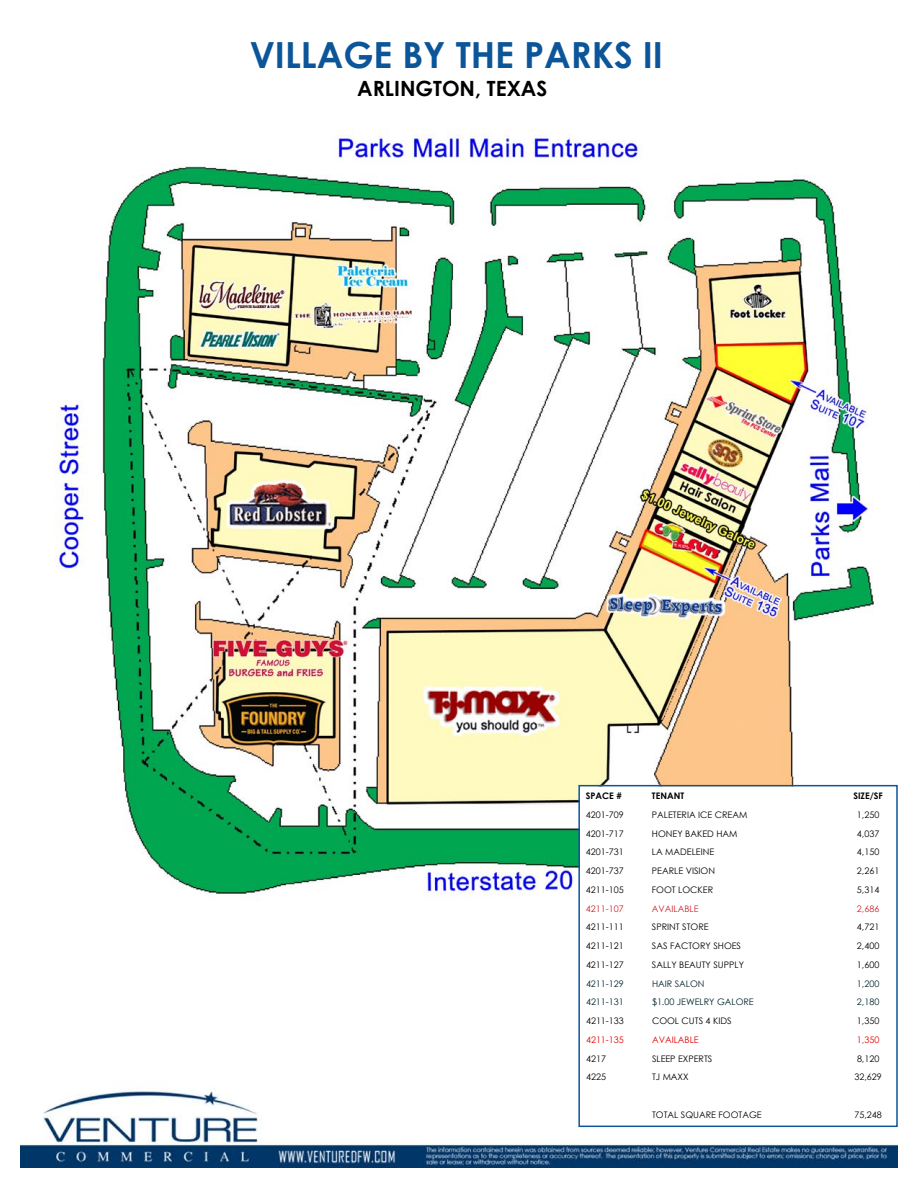
<style>
.page{position:relative;width:918px;height:1188px;background:#fff}
.page>*{position:absolute;margin:0;border:0;box-sizing:border-box;transform-origin:0 0}
.t1{font:700 36px "Century Gothic";color:#0c5599}
.t2{font:700 21px "Century Gothic";color:#000}
.t3{font:9px "Century Gothic";color:#000}
.t4{font:9px "Century Gothic";color:#00232a}
.t5{font:9px "Century Gothic";color:#060000}
.t6{font:9px "Century Gothic";color:#d2232a}
.t7{font:9px "Century Gothic";color:#02232a}
.t8{font:9px "Century Gothic";color:#e50000}
.t9{font:700 9px "Century Gothic";color:#000}
</style>
<div class="page">
<img style="left:20px;top:784px;width:878px;height:383px">
<img style="left:20px;top:129px;width:861px;height:777px">
<svg style="left:581px;top:788px;width:314px;height:336px"></svg>
<div style="left:578px;top:785px;width:320px;height:342px;border:2px solid #0c559a"></div>
<h1 class="t1" style="left:250px;top:28px;width:415px">VILLAGE BY THE PARKS II</h1>
<h2 class="t2" style="left:357px;top:73px;width:192px">ARLINGTON, TEXAS</h2>
<p class="t9" style="left:586px;top:789px;width:37px">SPACE #</p>
<p class="t9" style="left:652px;top:789px;width:34px">TENANT</p>
<p class="t9" style="left:853px;top:789px;width:31px">SIZE/SF</p>
<p class="t5" style="left:586px;top:808px;width:39px">4201-709</p>
<p class="t5" style="left:652px;top:808px;width:97px">PALETERIA ICE CREAM</p>
<p class="t5" style="left:857px;top:808px;width:24px">1,250</p>
<p class="t3" style="left:586px;top:827px;width:39px">4201-717</p>
<p class="t3" style="left:652px;top:827px;width:87px">HONEY BAKED HAM</p>
<p class="t3" style="left:857px;top:827px;width:24px">4,037</p>
<p class="t3" style="left:586px;top:846px;width:39px">4201-731</p>
<p class="t3" style="left:652px;top:846px;width:64px">LA MADELEINE</p>
<p class="t3" style="left:857px;top:846px;width:24px">4,150</p>
<p class="t3" style="left:586px;top:865px;width:39px">4201-737</p>
<p class="t3" style="left:652px;top:865px;width:65px">PEARLE VISION</p>
<p class="t3" style="left:857px;top:865px;width:24px">2,261</p>
<p class="t3" style="left:586px;top:883px;width:39px">4211-105</p>
<p class="t3" style="left:652px;top:883px;width:63px">FOOT LOCKER</p>
<p class="t3" style="left:857px;top:883px;width:24px">5,314</p>
<p class="t6" style="left:586px;top:902px;width:39px">4211-107</p>
<p class="t6" style="left:652px;top:902px;width:48px">AVAILABLE</p>
<p class="t6" style="left:857px;top:902px;width:24px">2,686</p>
<p class="t3" style="left:586px;top:921px;width:39px">4211-111</p>
<p class="t3" style="left:652px;top:921px;width:58px">SPRINT STORE</p>
<p class="t3" style="left:857px;top:921px;width:24px">4,721</p>
<p class="t3" style="left:586px;top:940px;width:39px">4211-121</p>
<p class="t3" style="left:652px;top:940px;width:91px">SAS FACTORY SHOES</p>
<p class="t3" style="left:857px;top:940px;width:24px">2,400</p>
<p class="t3" style="left:586px;top:958px;width:39px">4211-127</p>
<p class="t3" style="left:652px;top:958px;width:93px">SALLY BEAUTY SUPPLY</p>
<p class="t3" style="left:857px;top:958px;width:24px">1,600</p>
<p class="t7" style="left:586px;top:977px;width:39px">4211-129</p>
<p class="t7" style="left:652px;top:977px;width:54px">HAIR SALON</p>
<p class="t7" style="left:857px;top:977px;width:24px">1,200</p>
<p class="t4" style="left:586px;top:996px;width:39px">4211-131</p>
<p class="t4" style="left:652px;top:996px;width:103px">$1.00 JEWELRY GALORE</p>
<p class="t4" style="left:857px;top:996px;width:24px">2,180</p>
<p class="t3" style="left:586px;top:1015px;width:39px">4211-133</p>
<p class="t3" style="left:652px;top:1015px;width:81px">COOL CUTS 4 KIDS</p>
<p class="t3" style="left:857px;top:1015px;width:24px">1,350</p>
<p class="t8" style="left:586px;top:1033px;width:39px">4211-135</p>
<p class="t8" style="left:652px;top:1033px;width:48px">AVAILABLE</p>
<p class="t8" style="left:857px;top:1033px;width:24px">1,350</p>
<p class="t3" style="left:586px;top:1052px;width:21px">4217</p>
<p class="t3" style="left:652px;top:1052px;width:62px">SLEEP EXPERTS</p>
<p class="t3" style="left:857px;top:1052px;width:24px">8,120</p>
<p class="t3" style="left:586px;top:1071px;width:21px">4225</p>
<p class="t3" style="left:652px;top:1071px;width:38px">TJ MAXX</p>
<p class="t3" style="left:855px;top:1071px;width:29px">32,629</p>
<p class="t3" style="left:652px;top:1108px;width:111px">TOTAL SQUARE FOOTAGE</p>
<p class="t3" style="left:855px;top:1108px;width:29px">75,248</p>
</div>
